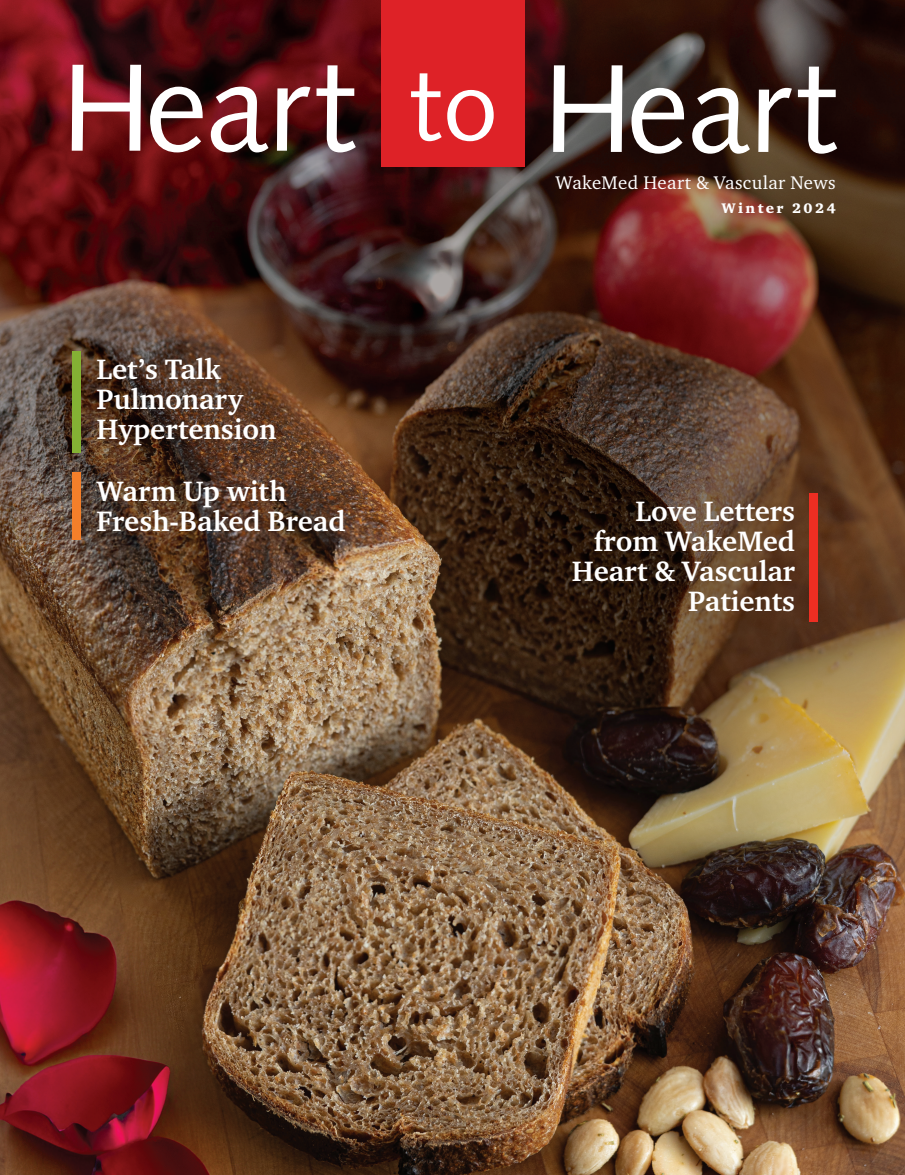
<style>
.page{position:relative;width:905px;height:1175px;background:#fff}
.page>*{position:absolute;margin:0;border:0;box-sizing:border-box;transform-origin:0 0}
.t1{font:97.5px "Syntax LT Pro";color:#fff}
.t2{font:700 28.8px/30px "Charter ITC Std";color:#fff}
.t3{font:18.75px "Charter ITC Std";letter-spacing:.02em;color:#fff}
.t4{font:900 14.25px "Charter ITC Std";letter-spacing:.17em;color:#fff}
</style>
<div class="page">
<img style="left:0;top:0;width:904px;height:1174px">
<div style="left:381px;top:0;width:144px;height:167px;background:#de2227"></div>
<svg style="left:72px;top:65px;width:69px;height:86px"></svg>
<svg style="left:150px;top:87px;width:53px;height:65px"></svg>
<svg style="left:211px;top:87px;width:57px;height:65px"></svg>
<svg style="left:277px;top:87px;width:33px;height:64px"></svg>
<svg style="left:316px;top:65px;width:40px;height:87px"></svg>
<svg style="left:553px;top:65px;width:69px;height:87px"></svg>
<svg style="left:631px;top:88px;width:53px;height:66px"></svg>
<svg style="left:692px;top:88px;width:57px;height:66px"></svg>
<svg style="left:758px;top:88px;width:33px;height:64px"></svg>
<svg style="left:797px;top:67px;width:40px;height:87px"></svg>
<div style="left:72px;top:351px;width:9px;height:101px;background:#84b134"></div>
<div style="left:809px;top:493px;width:9px;height:128px;background:#ee2e22"></div>
<div style="left:72px;top:472px;width:9px;height:68px;background:#f47f2a"></div>
<p class="t2" style="left:96px;top:354px;width:181px">Let’s Talk<br>Pulmonary<br>Hypertension</p>
<p class="t2" style="left:96px;top:475px;width:251px">Warm Up with<br>Fresh-Baked Bread</p>
<p class="t1" style="left:409px;top:48px;width:90px">to</p>
<p class="t3" style="left:555px;top:171px;width:282px">WakeMed Heart &amp; Vascular News</p>
<p class="t4" style="left:721px;top:199px;width:116px">Winter 2024</p>
<p class="t2" style="left:571px;top:496px;width:225px;text-align:right">Love Letters from WakeMed<br>Heart &amp; Vascular<br>Patients</p>
</div>
